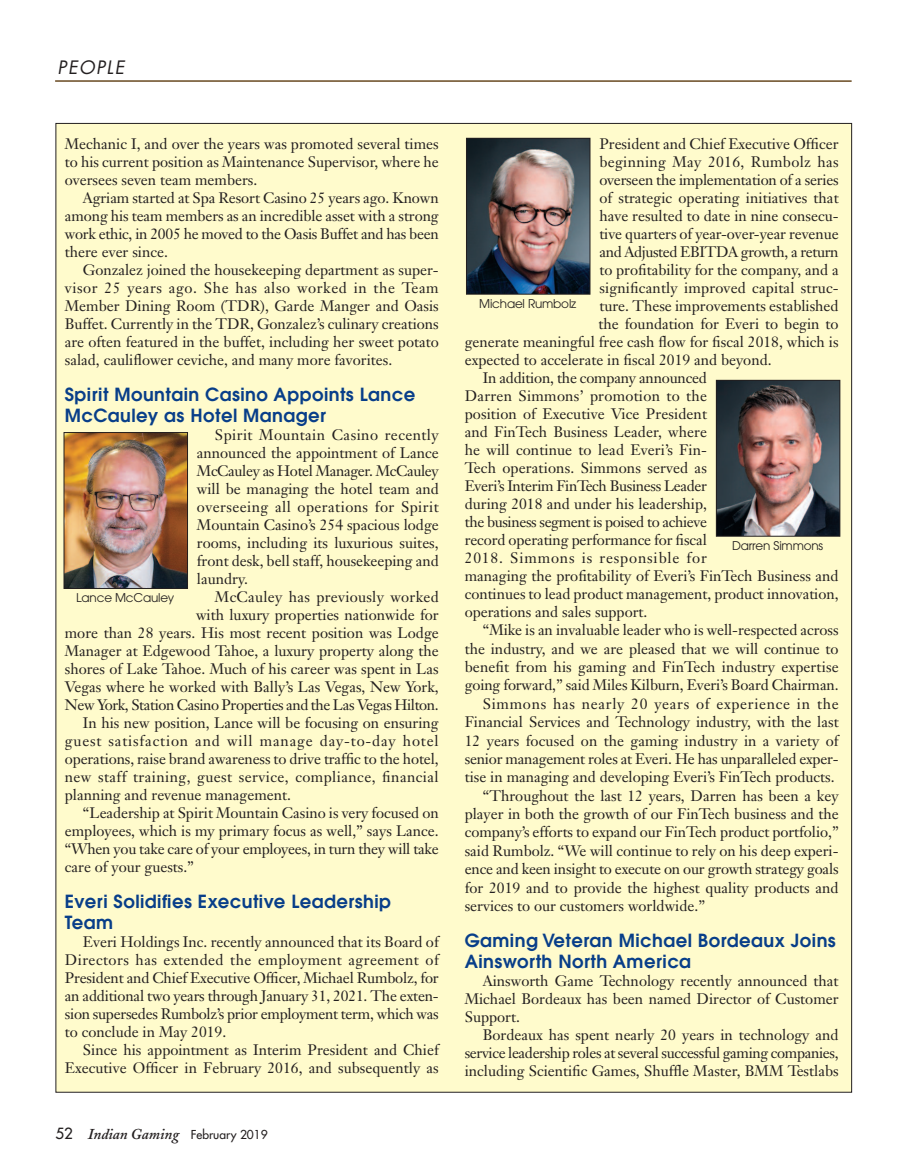
<style>
.page{position:relative;width:905px;height:1175px;background:#fff}
.page>*{position:absolute;margin:0;border:0;box-sizing:border-box;transform-origin:0 0}
.t1{font:600 18px/21px "Avant Garde";letter-spacing:.025em;color:#083e89}
.t2{font:italic 18px "Futura";letter-spacing:.08em;color:#231f20}
.t3{font:15px/18px "Janson Text";color:#231f20;text-align:justify}
.t4{font:15px "Janson Text";letter-spacing:-.025em;color:#231f20}
.t5{font:15px "Janson Text";letter-spacing:.055em;color:#231f20}
.t6{font:15px "Janson Text";letter-spacing:.02em;color:#231f20}
.t7{font:15px "Janson Text";letter-spacing:.03em;color:#231f20}
.t8{font:15px "Janson Text";letter-spacing:.045em;color:#231f20}
.t9{font:italic 600 15px "Adobe Caslon";color:#231f20}
.t10{font:12px "Avant Garde";letter-spacing:-.015em;color:#231f20}
.s1{font-family:"Futura";font-weight:400;font-style:normal}
.s2{font-family:"Futura";font-weight:400;font-style:normal;font-size:12px}
</style>
<div class="page">
<div style="left:56px;top:124px;width:795px;height:967px;background:#fffbcc"></div>
<hr style="left:55px;top:80px;width:796px;height:2px;background:#684920">
<img style="left:468px;top:140px;width:120px;height:152px">
<div style="left:466px;top:138px;width:124px;height:156px;border:1px solid #231f20"></div>
<img style="left:66px;top:434px;width:120px;height:153px">
<div style="left:64px;top:432px;width:124px;height:157px;border:1px solid #231f20"></div>
<img style="left:718px;top:382px;width:120px;height:152px">
<div style="left:716px;top:380px;width:124px;height:156px;border:1px solid #231f20"></div>
<p class="t2" style="left:58px;top:59px;width:68px">PEOPLE</p>
<p class="t3" style="left:65px;top:136px;width:375px">Mechanic I, and over the years was promoted several times to his current position as Maintenance Supervisor, where he oversees seven team members.</p>
<p class="t3" style="left:65px;top:190px;width:375px;text-indent:18px">Agriam started at Spa Resort Casino 25 years ago. Known among his team members as an incredible asset with a strong work ethic, in 2005 he moved to the Oasis Buffet and has been there ever since.</p>
<p class="t3" style="left:65px;top:262px;width:375px;text-indent:18px">Gonzalez joined the housekeeping department as super&shy;visor 25 years ago. She has also worked in the Team Member Dining Room (TDR), Garde Manger and Oasis Buffet. Currently in the TDR, Gonzalez’s culinary creations are often featured in the buffet, including her sweet potato salad, cauliflower ceviche, and many more favorites.</p>
<p class="t1" style="left:65px;top:385px;width:352px">Spirit Mountain Casino Appoints Lance<br>McCauley as Hotel Manager</p>
<p class="t3" style="left:197px;top:427px;width:243px;text-indent:18px">Spirit Mountain Casino recently announced the appointment of Lance McCauley as Hotel Manager. McCauley will be managing the hotel team and overseeing all operations for Spirit Mountain Casino’s 254 spacious lodge rooms, including its luxurious suites, front desk, bell staff, housekeeping and laundry.</p>
<p class="t6" style="left:215px;top:590px;width:225px">McCauley has previously worked</p>
<p class="t3" style="left:196px;top:607px;width:244px">with luxury properties nationwide for</p>
<p class="t3" style="left:65px;top:625px;width:375px">more than 28 years. His most recent position was Lodge</p>
<p class="t3" style="left:65px;top:643px;width:375px">Manager at Edgewood Tahoe, a luxury property along the</p>
<p class="t3" style="left:65px;top:661px;width:375px">shores of Lake Tahoe. Much of his career was spent in Las</p>
<p class="t3" style="left:65px;top:679px;width:375px">Vegas where he worked with Bally’s Las Vegas, New York,</p>
<p class="t4" style="left:65px;top:698px;width:375px">New York, Station Casino Properties and the Las Vegas Hilton.</p>
<p class="t3" style="left:83px;top:715px;width:357px">In his new position, Lance will be focusing on ensuring</p>
<p class="t5" style="left:65px;top:734px;width:375px">guest satisfaction and will manage day-to-day hotel</p>
<p class="t3" style="left:65px;top:751px;width:375px">operations, raise brand awareness to drive traffic to the hotel,</p>
<p class="t7" style="left:65px;top:770px;width:375px">new staff training, guest service, compliance, financial</p>
<p class="t3" style="left:65px;top:787px;width:228px">planning and revenue management.</p>
<p class="t3" style="left:83px;top:805px;width:357px">“Leadership at Spirit Mountain Casino is very focused on</p>
<p class="t3" style="left:65px;top:823px;width:375px">employees, which is my primary focus as well,” says Lance.</p>
<p class="t3" style="left:65px;top:841px;width:375px">“When you take care of your employees, in turn they will take</p>
<p class="t3" style="left:65px;top:859px;width:131px">care of your guests.”</p>
<p class="t1" style="left:65px;top:892px;width:328px">Everi Solidifies Executive Leadership<br>Team</p>
<p class="t3" style="left:65px;top:934px;width:375px;text-indent:18px">Everi Holdings Inc. recently announced that its Board of Directors has extended the employment agreement of President and Chief Executive Officer, Michael Rumbolz, for an additional two years through January 31, 2021. The exten&shy;sion supersedes Rumbolz’s prior employment term, which was to conclude in May 2019.</p>
<p class="t3" style="left:65px;top:1042px;width:375px;text-align:right">Since his appointment as Interim President and Chief<br>Executive Officer in February 2016, and subsequently as</p>
<p class="t10" style="left:76px;top:593px;width:100px">Lance McCauley</p>
<p class="t9" style="left:55px;top:1129px;width:214px"><span class="s1">52</span> Indian Gaming <span class="s2">February 2019</span></p>
<p class="t3" style="left:599px;top:136px;width:241px">President and Chief Executive Officer</p>
<p class="t6" style="left:599px;top:155px;width:241px">beginning May 2016, Rumbolz has</p>
<p class="t3" style="left:599px;top:172px;width:241px">overseen the implementation of a series</p>
<p class="t3" style="left:599px;top:190px;width:241px">of strategic operating initiatives that</p>
<p class="t3" style="left:599px;top:208px;width:241px">have resulted to date in nine consecu-</p>
<p class="t3" style="left:599px;top:226px;width:241px">tive quarters of year-over-year revenue</p>
<p class="t4" style="left:599px;top:245px;width:241px">and Adjusted EBITDA growth, a return</p>
<p class="t3" style="left:599px;top:262px;width:241px">to profitability for the company, and a</p>
<p class="t3" style="left:599px;top:280px;width:241px">significantly improved capital struc-</p>
<p class="t3" style="left:599px;top:298px;width:241px">ture. These improvements established</p>
<p class="t3" style="left:598px;top:316px;width:241px">the foundation for Everi to begin to</p>
<p class="t3" style="left:464px;top:334px;width:375px">generate meaningful free cash flow for fiscal 2018, which is</p>
<p class="t3" style="left:464px;top:352px;width:308px">expected to accelerate in fiscal 2019 and beyond.</p>
<p class="t3" style="left:483px;top:370px;width:226px">In addition, the company announced</p>
<p class="t3" style="left:464px;top:388px;width:244px">Darren Simmons’ promotion to the</p>
<p class="t3" style="left:464px;top:406px;width:244px">position of Executive Vice President</p>
<p class="t3" style="left:464px;top:424px;width:244px">and FinTech Business Leader, where</p>
<p class="t3" style="left:464px;top:442px;width:244px">he will continue to lead Everi’s Fin-</p>
<p class="t3" style="left:464px;top:460px;width:244px">Tech operations. Simmons served as</p>
<p class="t4" style="left:464px;top:479px;width:244px">Everi’s Interim FinTech Business Leader</p>
<p class="t3" style="left:464px;top:496px;width:244px">during 2018 and under his leadership,</p>
<p class="t4" style="left:464px;top:515px;width:244px">the business segment is poised to achieve</p>
<p class="t3" style="left:464px;top:532px;width:244px">record operating performance for fiscal</p>
<p class="t5" style="left:464px;top:551px;width:244px">2018. Simmons is responsible for</p>
<p class="t3" style="left:464px;top:568px;width:375px">managing the profitability of Everi’s FinTech Business and</p>
<p class="t3" style="left:464px;top:586px;width:375px">continues to lead product management, product innovation,</p>
<p class="t3" style="left:464px;top:604px;width:184px">operations and sales support.</p>
<p class="t3" style="left:483px;top:622px;width:357px">“Mike is an invaluable leader who is well-respected across</p>
<p class="t3" style="left:464px;top:641px;width:375px">the industry, and we are pleased that we will continue to</p>
<p class="t3" style="left:464px;top:659px;width:375px">benefit from his gaming and FinTech industry expertise</p>
<p class="t3" style="left:464px;top:677px;width:375px">going forward,” said Miles Kilburn, Everi’s Board Chairman.</p>
<p class="t8" style="left:483px;top:697px;width:357px">Simmons has nearly 20 years of experience in the</p>
<p class="t3" style="left:464px;top:714px;width:375px">Financial Services and Technology industry, with the last</p>
<p class="t3" style="left:464px;top:733px;width:375px">12 years focused on the gaming industry in a variety of</p>
<p class="t3" style="left:464px;top:751px;width:375px">senior management roles at Everi. He has unparalleled exper-</p>
<p class="t3" style="left:464px;top:769px;width:371px">tise in managing and developing Everi’s FinTech products.</p>
<p class="t3" style="left:483px;top:788px;width:357px">“Throughout the last 12 years, Darren has been a key</p>
<p class="t3" style="left:464px;top:806px;width:375px">player in both the growth of our FinTech business and the</p>
<p class="t3" style="left:464px;top:824px;width:375px">company’s efforts to expand our FinTech product portfolio,”</p>
<p class="t3" style="left:464px;top:843px;width:375px">said Rumbolz. “We will continue to rely on his deep experi-</p>
<p class="t3" style="left:464px;top:861px;width:375px">ence and keen insight to execute on our growth strategy goals</p>
<p class="t3" style="left:464px;top:880px;width:375px">for 2019 and to provide the highest quality products and</p>
<p class="t3" style="left:464px;top:898px;width:242px">services to our customers worldwide.”</p>
<p class="t1" style="left:464px;top:931px;width:372px">Gaming Veteran Michael Bordeaux Joins<br>Ainsworth North America</p>
<p class="t3" style="left:464px;top:973px;width:375px;text-indent:18px">Ainsworth Game Technology recently announced that Michael Bordeaux has been named Director of Customer Support.</p>
<p class="t3" style="left:464px;top:1027px;width:375px;text-indent:18px">Bordeaux has spent nearly 20 years in technology and service leadership roles at several successful gaming companies, including Scientific Games, Shuffle Master, BMM Testlabs</p>
<p class="t10" style="left:479px;top:299px;width:99px">Michael Rumbolz</p>
<p class="t10" style="left:732px;top:541px;width:93px">Darren Simmons</p>
</div>
